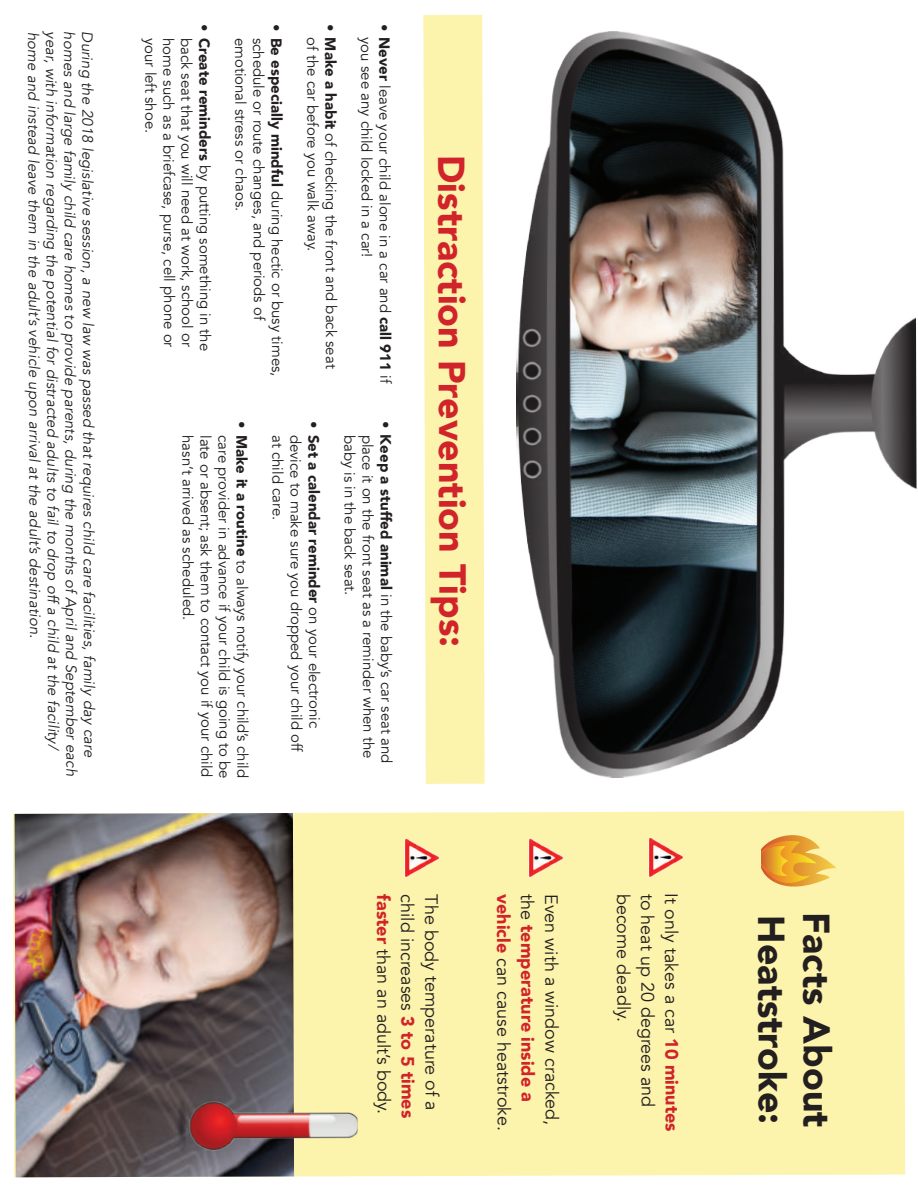
<style>
.page{position:relative;width:918px;height:1188px;background:#fff}
.page>*{position:absolute;margin:0;border:0;box-sizing:border-box;transform-origin:0 0}
.t1{font:900 37.5px "Avenir";letter-spacing:-.005em;color:#d1232a}
.t2{font:900 37.5px "Avenir";letter-spacing:-.005em;color:#231f20}
.t3{font:18px "Avenir";letter-spacing:-.005em;color:#231f20}
.t4{font:900 18px "Avenir";letter-spacing:-.005em;color:#d1232a}
.t5{font:15px/18.3px "Avenir";letter-spacing:-.005em;color:#231f20}
.t6{font:italic 15px "Avenir";letter-spacing:.005em;color:#231f20}
.t7{font:900 15px "Avenir";letter-spacing:-.005em;color:#231f20}
.s1{font-weight:900}
.s2{font-weight:400}
.s3{font-weight:900;color:#d1232a}
.s4{font-weight:400;color:#231f20}
</style>
<div class="page">
<div style="left:423px;top:15px;width:62px;height:769px;background:#fcf3ac"></div>
<div style="left:13px;top:811px;width:892px;height:366px;background:#fcf3ac"></div>
<img style="left:516px;top:31px;width:401px;height:747px">
<img style="left:646px;top:838px;width:37px;height:41px">
<img style="left:526px;top:838px;width:37px;height:41px">
<img style="left:403px;top:839px;width:37px;height:41px">
<svg style="left:761px;top:835px;width:76px;height:54px;background:#eebc58"></svg>
<img style="left:15px;top:813px;width:279px;height:364px">
<img style="left:175px;top:1091px;width:183px;height:82px">
<p class="t6" style="left:43px;top:32px;width:608px;rotate:90deg">home and instead leave them in the adult’s vehicle upon arrival at the adult’s destination.</p>
<p class="t6" style="left:61px;top:31px;width:721px;rotate:90deg">year, with information regarding the potential for distracted adults to fail to drop off a child at the facility/</p>
<p class="t6" style="left:79px;top:31px;width:746px;rotate:90deg">homes and large family child care homes to provide parents, during the months of April and September each</p>
<p class="t6" style="left:97px;top:31px;width:727px;rotate:90deg">During the 2018 legislative session, a new law was passed that requires child care facilities, family day care</p>
<p class="t5" style="left:214px;top:24px;width:328px;rotate:90deg"><span class="s1">• Create reminders</span> by putting something in the</p>
<p class="t5" style="left:159px;top:38px;width:97px;rotate:90deg">your left shoe.</p>
<p class="t5" style="left:178px;top:38px;width:311px;rotate:90deg">home such as a briefcase, purse, cell phone or</p>
<p class="t5" style="left:196px;top:38px;width:311px;rotate:90deg">back seat that you will need at work, school or</p>
<p class="t5" style="left:286px;top:38px;width:340px;text-indent:-14px;rotate:90deg"><span class="s1">• Be especially mindful</span> during hectic or busy times, schedule or route changes, and periods of emotional stress or chaos.</p>
<p class="t5" style="left:340px;top:37px;width:333px;text-indent:-14px;rotate:90deg"><span class="s1">• Make a habit</span> of checking the front and back seat of the car before you walk away.</p>
<p class="t5" style="left:394px;top:37px;width:348px;text-indent:-14px;rotate:90deg"><span class="s1">• Never</span> leave your child alone in a car and <span class="s1">call 911</span> if you see any child locked in a car!</p>
<p class="t5" style="left:251px;top:421px;width:358px;rotate:90deg"><span class="s1">• Make it a routine</span> to always notify your child’s child</p>
<p class="t5" style="left:197px;top:435px;width:187px;rotate:90deg">hasn’t arrived as scheduled.</p>
<p class="t5" style="left:215px;top:435px;width:344px;rotate:90deg">late or absent; ask them to contact you if your child</p>
<p class="t5" style="left:233px;top:435px;width:345px;rotate:90deg">care provider in advance if your child is going to be</p>
<p class="t7" style="left:327px;top:421px;width:308px;rotate:90deg">• Set a calendar reminder <span class="s2">on your electronic</span></p>
<p class="t5" style="left:287px;top:435px;width:87px;rotate:90deg">at child care.</p>
<p class="t5" style="left:305px;top:435px;width:319px;rotate:90deg">device to make sure you dropped your child off</p>
<p class="t5" style="left:395px;top:421px;width:344px;rotate:90deg"><span class="s1">• Keep a stuffed animal</span> in the baby’s car seat and</p>
<p class="t5" style="left:359px;top:435px;width:162px;rotate:90deg">baby is in the back seat.</p>
<p class="t5" style="left:377px;top:435px;width:325px;rotate:90deg">place it on the front seat as a reminder when the</p>
<h1 class="t1" style="left:484px;top:155px;width:494px;rotate:90deg">Distraction Prevention Tips:</h1>
<p class="t3" style="left:394px;top:894px;width:222px;rotate:90deg"><span class="s3">faster</span> than an adult’s body.</p>
<p class="t3" style="left:418px;top:894px;width:225px;rotate:90deg">child increases <span class="s3">3 to 5 times</span></p>
<p class="t3" style="left:442px;top:894px;width:218px;rotate:90deg">The body temperature of a</p>
<p class="t4" style="left:543px;top:894px;width:210px;rotate:90deg"><span class="s4">the</span> temperature inside a</p>
<p class="t3" style="left:562px;top:894px;width:233px;rotate:90deg">Even with a window cracked,</p>
<p class="t3" style="left:634px;top:894px;width:130px;rotate:90deg">become deadly.</p>
<p class="t3" style="left:658px;top:894px;width:215px;rotate:90deg">to heat up 20 degrees and</p>
<p class="t3" style="left:515px;top:894px;width:239px;rotate:90deg"><span class="s3">vehicle</span> can cause heatstroke.</p>
<p class="t3" style="left:682px;top:893px;width:240px;rotate:90deg">It only takes a car <span class="s3">10 minutes</span></p>
<h1 class="t2" style="left:804px;top:915px;width:211px;rotate:90deg">Heatstroke:</h1>
<h1 class="t2" style="left:849px;top:912px;width:217px;rotate:90deg">Facts About</h1>
</div>
